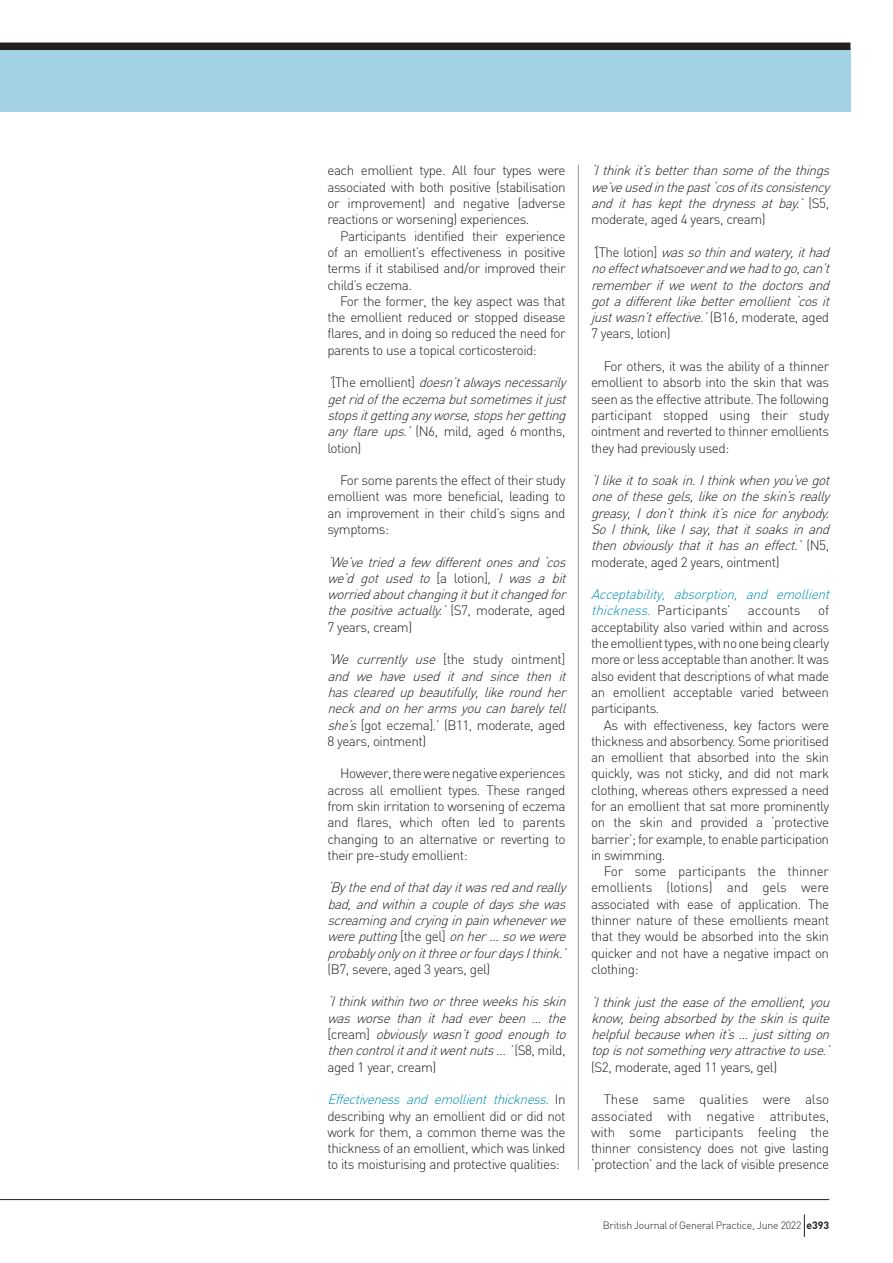
<style>
.page{position:relative;width:893px;height:1263px;background:#fff}
.page>*{position:absolute;margin:0;border:0;box-sizing:border-box;transform-origin:0 0}
.t1{font:300 13.5px/16.4px "DIN";letter-spacing:-.035em;color:#231f20;text-align:justify}
.t2{font:italic 300 13.5px/16.4px "DIN";letter-spacing:-.035em;color:#231f20}
.t3{font:italic 300 13.5px/16.4px "DIN";color:#008fb3}
.t4{font:300 13.5px "DIN";letter-spacing:-.005em;color:#231f20}
.t5{font:300 10.5px "DIN";letter-spacing:-.025em;color:#231f20}
.s1{font-style:normal}
.s2{font-style:italic;color:#008fb3}
.s3{font-style:normal;color:#231f20}
.s4{font-weight:700}
</style>
<div class="page">
<div style="left:0;top:48px;width:850px;height:64px;background:#a2d2e3"></div>
<div style="left:0;top:43px;width:850px;height:7px;background:#231f20"></div>
<hr style="left:578px;top:165px;width:1px;height:1004px;background:#939598">
<hr style="left:0;top:1199px;width:829px;height:1px;background:#231f20">
<svg style="left:804px;top:1214px;width:1px;height:23px"></svg>
<p class="t1" style="left:327px;top:162px;width:240px">each emollient type. All four types were associated with both positive (stabilisation or improvement) and negative (adverse reactions or worsening) experiences.</p>
<p class="t1" style="left:327px;top:227px;width:240px;text-indent:13px">Participants identified their experience of an emollient’s effectiveness in positive terms if it stabilised and/or improved their child’s eczema.</p>
<p class="t1" style="left:327px;top:293px;width:240px;text-indent:13px">For the former, the key aspect was that the emollient reduced or stopped disease flares, and in doing so reduced the need for parents to use a topical corticosteroid:</p>
<p class="t2" style="left:327px;top:374px;width:244px">‘<span class="s1">[ T h e e m o l l i e n t ]</span> doesn’talwaysnecessarily getridoftheeczemabutsometimesitjust stopsitgettinganyworse,stopshergetting any flare ups.’ <span class="s1">(N6, mild, aged 6 months, lotion)</span></p>
<p class="t1" style="left:327px;top:472px;width:240px;text-indent:13px">For some parents the effect of their study emollient was more beneficial, leading to an improvement in their child’s signs and symptoms:</p>
<p class="t2" style="left:327px;top:553px;width:244px">‘We’vetriedafew differentonesand‘cos we’d got used to <span class="s1">[ a l o t i o n ]</span> , I was a bit worriedaboutchangingitbutitchangedfor thepositiveactually.’<span class="s1">( S 7 , m o d e ra t e , a g e d 7 years, cream)</span></p>
<p class="t2" style="left:327px;top:651px;width:244px">‘We currently use <span class="s1">[the study ointment] </span>and we have used it and since then it has cleared up beautifully, like round her neckandonherarmsyoucanbarelytell she’s<span class="s1">[got eczema].’ (B11, moderate, aged 8 years, ointment)</span></p>
<p class="t1" style="left:327px;top:765px;width:240px;text-indent:13px">However, there were negative experiences across all emollient types. These ranged from skin irritation to worsening of eczema and flares, which often led to parents changing to an alternative or reverting to their pre-study emollient:</p>
<p class="t2" style="left:327px;top:879px;width:244px;text-align:justify">‘Bytheendofthatdayitwasredandreally bad,andwithinacoupleofdaysshewas screamingandcryinginpainwheneverwe wereputting<span class="s1">[ t h e g e l ]</span> onher… sowewere probablyonlyonitthreeorfourdaysIthink.’</p>
<p class="t1" style="left:327px;top:961px;width:165px">(B7, severe, aged 3 years, gel)</p>
<p class="t2" style="left:327px;top:993px;width:244px">‘Ithinkwithintwoorthreeweekshisskin was worse than it had ever been … the <span class="s1">[ c re a m ]</span> obviously wasn’t good enough to thencontrolitanditwentnuts… ’<span class="s1">( S 8 , m i l d , aged 1 year, cream)</span></p>
<p class="t1" style="left:327px;top:1091px;width:240px"><span class="s2">Effectiveness and emollient thickness.</span> I n describing why an emollient did or did not work for them, a common theme was the thickness of an emollient, which was linked to its moisturising and protective qualities:</p>
<p class="t2" style="left:591px;top:162px;width:244px">‘Ithinkit’sbetterthansomeofthethings we’veusedinthepast‘cosofitsconsistency and it has kept the dryness at bay.’ <span class="s1">( S 5 , moderate, aged 4 years, cream)</span></p>
<p class="t2" style="left:591px;top:244px;width:244px">‘<span class="s1">[ T h e l o t i o n ]</span> wassothinandwatery,ithad noeffectwhatsoeverandwehadtogo,can’t remember if we went to the doctors and gotadifferentlikebetteremollient‘cosit justwasn’teffective.’<span class="s1">( B 1 6 , m o d e ra t e , a g e d 7 years, lotion)</span></p>
<p class="t1" style="left:591px;top:358px;width:240px;text-indent:13px">For others, it was the ability of a thinner emollient to absorb into the skin that was seen as the effective attribute. The following participant stopped using their study ointment and reverted to thinner emollients they had previously used:</p>
<p class="t2" style="left:591px;top:472px;width:244px">‘Ilikeittosoakin.Ithinkwhenyou’vegot oneofthesegels,likeontheskin’sreally greasy, I don’t think it’s nice for anybody.<br>SoIthink,likeIsay,thatitsoaksinand then obviously that it has an effect.’ <span class="s1">( N 5 , moderate, aged 2 years, ointment)</span></p>
<p class="t3" style="left:591px;top:586px;width:244px">Acceptability, absorption, and emollient thickness. <span class="s3">Participants’</span></p>
<p class="t1" style="left:591px;top:602px;width:240px;text-indent:227px">of acceptability also varied within and across the emollient types, with no one being clearly more or less acceptable than another. It was also evident that descriptions of what made an emollient acceptable varied between participants.</p>
<p class="t1" style="left:591px;top:716px;width:240px;text-indent:13px">As with effectiveness, key factors were thickness and absorbency. Some prioritised an emollient that absorbed into the skin quickly, was not sticky, and did not mark clothing, whereas others expressed a need for an emollient that sat more prominently on the skin and provided a ‘protective barrier’; for example, to enable participation in swimming.</p>
<p class="t1" style="left:591px;top:863px;width:240px;text-indent:13px">For some participants the thinner emollients (lotions) and gels were associated with ease of application. The thinner nature of these emollients meant that they would be absorbed into the skin quicker and not have a negative impact on clothing:</p>
<p class="t2" style="left:591px;top:993px;width:244px;text-align:justify">‘Ithinkjusttheeaseoftheemollient,you know,beingabsorbedbytheskinisquite helpfulbecausewhenit’s… justsittingon topisnotsomethingveryattractivetouse.’</p>
<p class="t1" style="left:591px;top:1058px;width:188px">(S2, moderate, aged 11 years, gel)</p>
<p class="t1" style="left:591px;top:1091px;width:240px;text-indent:13px">These same qualities were also associated with negative attributes, with some participants feeling the thinner consistency does not give lasting ‘protection’ and the lack of visible presence</p>
<p class="t4" style="left:748px;top:602px;width:54px">accounts</p>
<p class="t5" style="left:603px;top:1219px;width:228px">British Journal of General Practice, June 2022 <span class="s4">e393</span></p>
</div>
